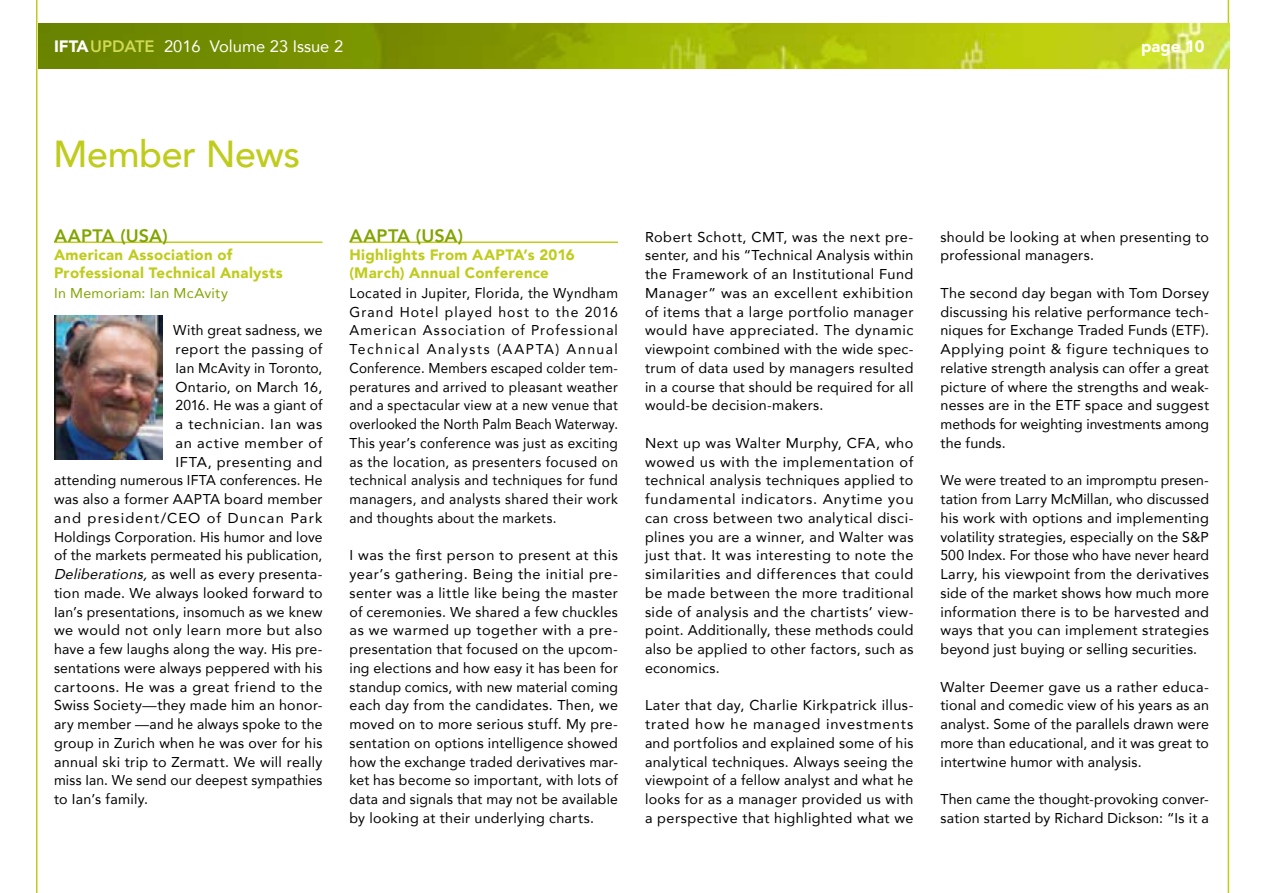
<style>
.page{position:relative;width:1263px;height:893px;background:#fff}
.page>*{position:absolute;margin:0;border:0;box-sizing:border-box;transform-origin:0 0}
.t1{font:500 37.5px "Avenir";letter-spacing:-.01em;color:#bfcc1c}
.t2{font:800 18px "Avenir";letter-spacing:.005em;color:#81a500}
.t3{font:16.5px "Avenir";color:#fff}
.t4{font:900 16.5px "Avenir";color:#fff}
.t5{font:900 15px/18px "Avenir";letter-spacing:.02em;color:#bfcc1c}
.t6{font:14.25px/18.8px "Avenir";letter-spacing:.02em;color:#000;text-align:justify}
.t7{font:14.25px/18.8px "Avenir";letter-spacing:.02em;color:#000;text-align:justify;scale:.96 1}
.t8{font:14.25px "Avenir";letter-spacing:.045em;color:#000}
.t9{font:14.25px "Avenir";letter-spacing:.04em;color:#000}
.t10{font:14.25px "Avenir";letter-spacing:.08em;color:#000}
.t11{font:14.25px "Avenir";letter-spacing:.02em;color:#81a500}
.s1{font-weight:900}
.s2{font-weight:800;color:#cfd955}
.s3{font-style:italic}
</style>
<div class="page">
<hr style="left:54px;top:242px;width:268px;height:1px;background:#bfcc1c">
<img style="left:54px;top:316px;width:108px;height:144px">
<hr style="left:349px;top:242px;width:269px;height:1px;background:#bfcc1c">
<hr style="left:36px;top:0;width:2px;height:893px;background:#bfcc1c">
<hr style="left:1228px;top:0;width:1px;height:893px;background:#bfcc1c">
<img style="left:39px;top:23px;width:1190px;height:45px">
<p class="t3" style="left:54px;top:33px;width:291px"><span class="s1">IFTA</span><span class="s2">UPDATE</span> 2016 Volume 23 Issue 2</p>
<p class="t4" style="left:1141px;top:32px;width:65px">page 10</p>
<h1 class="t1" style="left:54px;top:121px;width:248px">Member News</h1>
<p class="t2" style="left:54px;top:221px;width:115px">AAPTA (USA)</p>
<p class="t5" style="left:54px;top:246px;width:230px">American Association of<br>Professional Technical Analysts</p>
<p class="t11" style="left:54px;top:281px;width:175px">In Memoriam: Ian McAvity</p>
<p class="t6" style="left:173px;top:321px;width:151px">With great sadness, we</p>
<p class="t6" style="left:176px;top:339px;width:148px">report the passing of</p>
<p class="t6" style="left:176px;top:358px;width:148px">Ian McAvity in Toronto,</p>
<p class="t6" style="left:176px;top:377px;width:148px">Ontario, on March 16,</p>
<p class="t6" style="left:176px;top:396px;width:148px">2016. He was a giant of</p>
<p class="t8" style="left:176px;top:413px;width:148px">a technician. Ian was</p>
<p class="t8" style="left:176px;top:431px;width:148px">an active member of</p>
<p class="t6" style="left:176px;top:452px;width:148px">IFTA, presenting and</p>
<p class="t6" style="left:54px;top:471px;width:270px">attending numerous IFTA conferences. He</p>
<p class="t6" style="left:54px;top:489px;width:270px">was also a former AAPTA board member</p>
<p class="t10" style="left:54px;top:506px;width:270px">and president/CEO of Duncan Park</p>
<p class="t6" style="left:54px;top:527px;width:270px">Holdings Corporation. His humor and love</p>
<p class="t6" style="left:54px;top:546px;width:270px">of the markets permeated his publication,</p>
<p class="t6" style="left:54px;top:564px;width:270px"><span class="s3">Deliberations,</span> as well as every presenta-</p>
<p class="t6" style="left:54px;top:583px;width:270px">tion made. We always looked forward to</p>
<p class="t6" style="left:54px;top:602px;width:270px">Ian’s presentations, insomuch as we knew</p>
<p class="t6" style="left:54px;top:621px;width:270px">we would not only learn more but also</p>
<p class="t6" style="left:54px;top:639px;width:270px">have a few laughs along the way. His pre-</p>
<p class="t6" style="left:54px;top:658px;width:270px">sentations were always peppered with his</p>
<p class="t9" style="left:54px;top:675px;width:270px">cartoons. He was a great friend to the</p>
<p class="t6" style="left:54px;top:696px;width:270px">Swiss Society—they made him an honor-</p>
<p class="t6" style="left:54px;top:714px;width:270px">ary member —and he always spoke to the</p>
<p class="t6" style="left:54px;top:733px;width:270px">group in Zurich when he was over for his</p>
<p class="t6" style="left:54px;top:752px;width:270px">annual ski trip to Zermatt. We will really</p>
<p class="t6" style="left:54px;top:771px;width:270px">miss Ian. We send our deepest sympathies</p>
<p class="t6" style="left:54px;top:789px;width:96px">to Ian’s family.</p>
<p class="t2" style="left:349px;top:221px;width:115px">AAPTA (USA)</p>
<p class="t5" style="left:349px;top:246px;width:227px">Highlights From AAPTA’s 2016 (March) Annual Conference</p>
<p class="t7" style="left:349px;top:283px;width:281px">Located in Jupiter, Florida, the Wyndham Grand Hotel played host to the 2016<br>American Association of Professional Technical Analysts (AAPTA) Annual Conference. Members escaped colder tem&shy;peratures and arrived to pleasant weather and a spectacular view at a new venue that overlooked the North Palm Beach Waterway.<br>This year’s conference was just as exciting as the location, as presenters focused on technical analysis and techniques for fund managers, and analysts shared their work and thoughts about the markets.</p>
<p class="t6" style="left:349px;top:546px;width:270px">I was the first person to present at this year’s gathering. Being the initial pre&shy;senter was a little like being the master of ceremonies. We shared a few chuckles as we warmed up together with a pre&shy;presentation that focused on the upcom&shy;ing elections and how easy it has been for standup comics, with new material coming each day from the candidates. Then, we moved on to more serious stuff. My pre&shy;sentation on options intelligence showed how the exchange traded derivatives mar&shy;ket has become so important, with lots of data and signals that may not be available by looking at their underlying charts.</p>
<p class="t6" style="left:645px;top:227px;width:270px">Robert Schott, CMT, was the next pre&shy;senter, and his “Technical Analysis within the Framework of an Institutional Fund Manager” was an excellent exhibition of items that a large portfolio manager would have appreciated. The dynamic viewpoint combined with the wide spec&shy;trum of data used by managers resulted in a course that should be required for all would-be decision-makers.</p>
<p class="t6" style="left:645px;top:433px;width:270px">Next up was Walter Murphy, CFA, who wowed us with the implementation of technical analysis techniques applied to fundamental indicators. Anytime you can cross between two analytical disci&shy;plines you are a winner, and Walter was just that. It was interesting to note the similarities and differences that could be made between the more traditional side of analysis and the chartists’ view&shy;point. Additionally, these methods could also be applied to other factors, such as economics.</p>
<p class="t6" style="left:645px;top:696px;width:270px">Later that day, Charlie Kirkpatrick illus&shy;trated how he managed investments and portfolios and explained some of his analytical techniques. Always seeing the viewpoint of a fellow analyst and what he looks for as a manager provided us with a perspective that highlighted what we</p>
<p class="t6" style="left:940px;top:227px;width:270px">should be looking at when presenting to professional managers.</p>
<p class="t6" style="left:940px;top:283px;width:270px">The second day began with Tom Dorsey discussing his relative performance tech&shy;niques for Exchange Traded Funds (ETF).<br>Applying point &amp; figure techniques to relative strength analysis can offer a great picture of where the strengths and weak&shy;nesses are in the ETF space and suggest methods for weighting investments among the funds.</p>
<p class="t6" style="left:940px;top:471px;width:270px">We were treated to an impromptu presen&shy;tation from Larry McMillan, who discussed his work with options and implementing volatility strategies, especially on the S&amp;P 500 Index. For those who have never heard Larry, his viewpoint from the derivatives side of the market shows how much more information there is to be harvested and ways that you can implement strategies beyond just buying or selling securities.</p>
<p class="t6" style="left:940px;top:677px;width:270px">Walter Deemer gave us a rather educa&shy;tional and comedic view of his years as an analyst. Some of the parallels drawn were more than educational, and it was great to intertwine humor with analysis.</p>
<p class="t6" style="left:940px;top:789px;width:270px">Then came the thought-provoking conver&shy;sation started by Richard Dickson: “Is it a</p>
</div>
